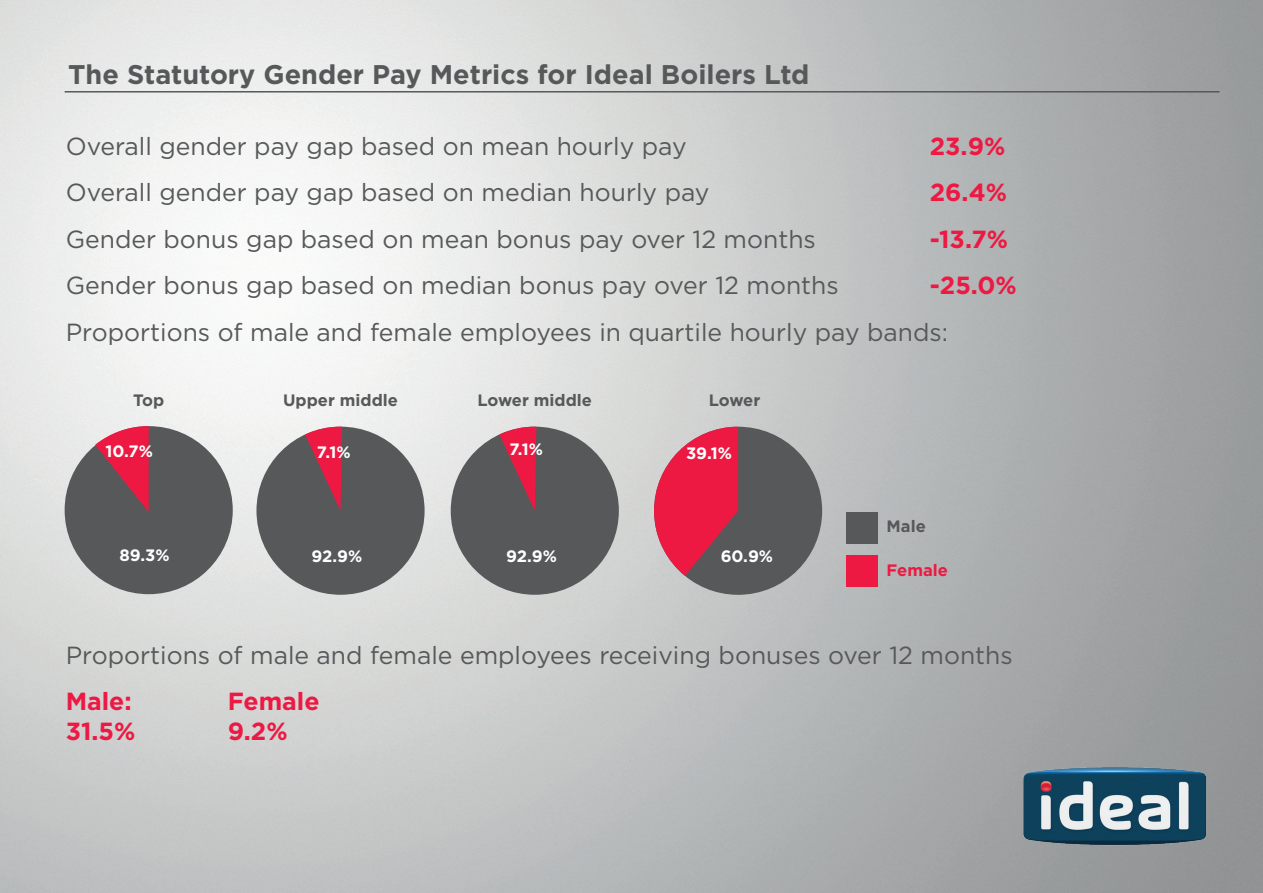
<style>
.page{position:relative;width:1263px;height:893px;background:#fff}
.page>*{position:absolute;margin:0;border:0;box-sizing:border-box;transform-origin:0 0}
.t1{font:700 27px "Gotham";color:#57585a}
.t2{font:24.75px "Gotham";color:#57585a}
.t3{font:700 24.75px "Gotham";color:#ed1943}
.t4{font:700 16.5px "Gotham";letter-spacing:-.005em;color:#fff}
.t5{font:700 16.5px "Gotham";color:#57585a}
.t6{font:700 16.5px "Gotham";color:#ed1943}
</style>
<div class="page">
<img style="left:0;top:0;width:1263px;height:893px">
<img style="left:1022px;top:766px;width:187px;height:80px">
<div style="left:65px;top:426px;width:168px;height:168px;background:#57585a;border-radius:50%"></div>
<svg style="left:95px;top:426px;width:54px;height:86px"></svg>
<div style="left:847px;top:555px;width:31px;height:32px;background:#ed1943"></div>
<div style="left:847px;top:512px;width:31px;height:31px;background:#57585a"></div>
<div style="left:654px;top:427px;width:168px;height:168px;background:#57585a;border-radius:50%"></div>
<svg style="left:654px;top:427px;width:84px;height:149px"></svg>
<div style="left:256px;top:427px;width:169px;height:168px;background:#57585a;border-radius:50%"></div>
<svg style="left:305px;top:427px;width:37px;height:84px"></svg>
<div style="left:451px;top:427px;width:168px;height:168px;background:#57585a;border-radius:50%"></div>
<svg style="left:499px;top:427px;width:37px;height:84px"></svg>
<hr style="left:65px;top:91px;width:1154px;height:2px;background:#57585a">
<p class="t1" style="left:68px;top:59px;width:743px">The Statutory Gender Pay Metrics for Ideal Boilers Ltd</p>
<p class="t2" style="left:66px;top:132px;width:622px">Overall gender pay gap based on mean hourly pay</p>
<p class="t3" style="left:930px;top:132px;width:77px">23.9%</p>
<p class="t2" style="left:66px;top:179px;width:645px">Overall gender pay gap based on median hourly pay</p>
<p class="t3" style="left:930px;top:178px;width:79px">26.4%</p>
<p class="t2" style="left:66px;top:225px;width:752px">Gender bonus gap based on mean bonus pay over 12 months</p>
<p class="t3" style="left:930px;top:225px;width:80px">-13.7%</p>
<p class="t2" style="left:66px;top:272px;width:775px">Gender bonus gap based on median bonus pay over 12 months</p>
<p class="t3" style="left:930px;top:271px;width:89px">-25.0%</p>
<p class="t2" style="left:66px;top:319px;width:884px">Proportions of male and female employees in quartile hourly pay bands:</p>
<p class="t5" style="left:133px;top:390px;width:33px">Top</p>
<p class="t5" style="left:283px;top:390px;width:116px">Upper middle</p>
<p class="t5" style="left:478px;top:390px;width:116px">Lower middle</p>
<p class="t5" style="left:709px;top:390px;width:53px">Lower</p>
<p class="t4" style="left:105px;top:442px;width:49px">10.7%</p>
<p class="t4" style="left:317px;top:443px;width:35px">7.1%</p>
<p class="t4" style="left:509px;top:439px;width:35px">7.1%</p>
<p class="t4" style="left:686px;top:444px;width:47px">39.1%</p>
<p class="t5" style="left:887px;top:517px;width:41px">Male</p>
<p class="t4" style="left:119px;top:546px;width:52px">89.3%</p>
<p class="t4" style="left:312px;top:546px;width:52px">92.9%</p>
<p class="t4" style="left:506px;top:546px;width:52px">92.9%</p>
<p class="t4" style="left:721px;top:547px;width:54px">60.9%</p>
<p class="t6" style="left:887px;top:560px;width:63px">Female</p>
<p class="t2" style="left:66px;top:641px;width:949px">Proportions of male and female employees receiving bonuses over 12 months</p>
<p class="t3" style="left:66px;top:687px;width:68px">Male:</p>
<p class="t3" style="left:228px;top:687px;width:93px">Female</p>
<p class="t3" style="left:66px;top:717px;width:71px">31.5%</p>
<p class="t3" style="left:228px;top:717px;width:61px">9.2%</p>
</div>
